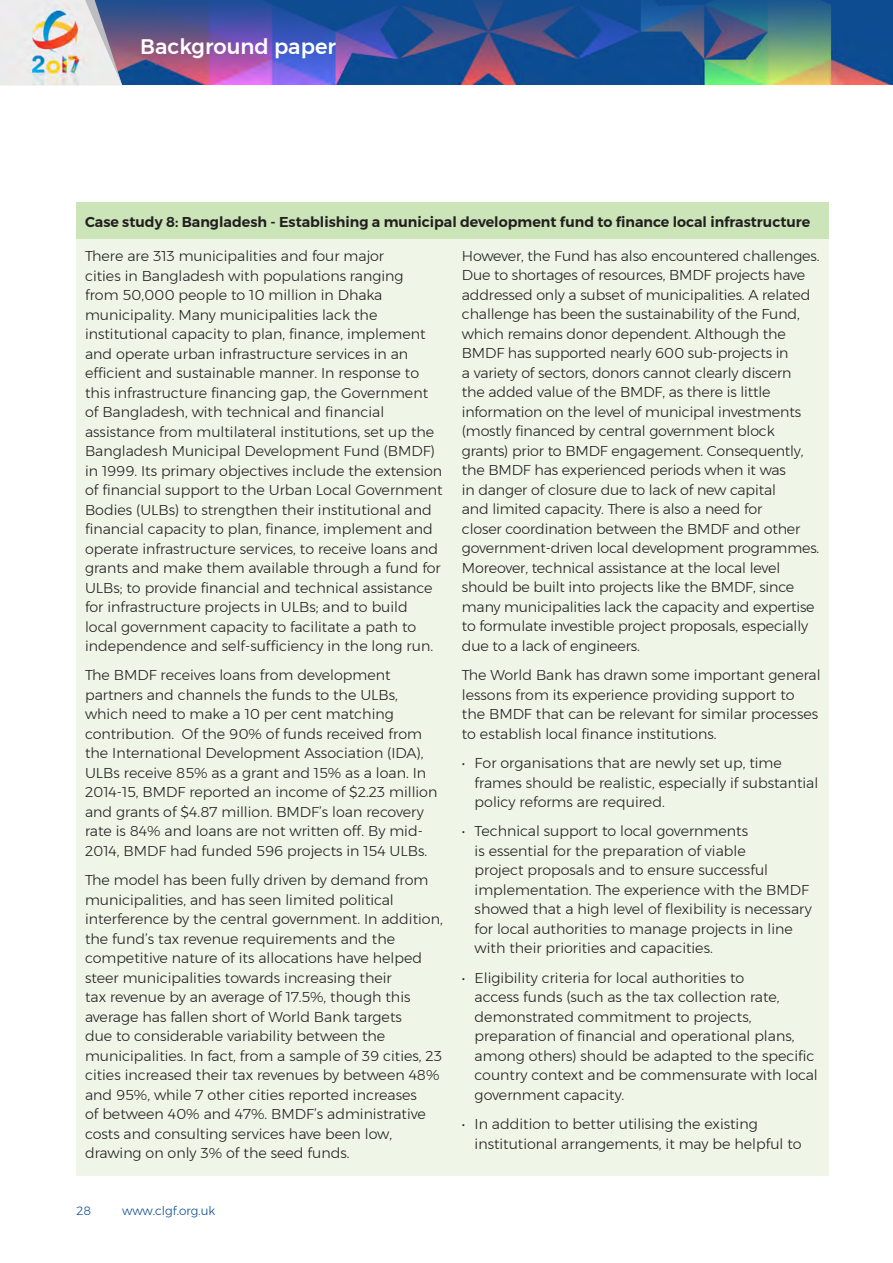
<style>
.page{position:relative;width:893px;height:1263px;background:#fff}
.page>*{position:absolute;margin:0;border:0;box-sizing:border-box;transform-origin:0 0}
.t1{font:500 21px "Montserrat";color:#fff}
.Main_text{font:300 14.25px/19.5px "Montserrat";color:#231f20}
.Indented_text{font:300 14.25px/19.5px "Montserrat";color:#231f20}
.Main_text-2{font:600 14.25px "Montserrat";color:#231f20}
.t2{font:300 12px "Montserrat";color:#0f4c92}
</style>
<div class="page">
<img style="left:122px;top:0;width:771px;height:85px">
<img style="left:0;top:0;width:122px;height:85px">
<div style="left:77px;top:239px;width:752px;height:937px;background:#eff6e8"></div>
<div style="left:77px;top:202px;width:752px;height:37px;background:#cbe4b8"></div>
<h1 class="t1" style="left:140px;top:30px;width:197px">Background paper</h1>
<p class="Main_text-2" style="left:85px;top:211px;width:727px">Case study 8: Bangladesh - Establishing a municipal development fund to finance local infrastructure</p>
<p class="Main_text" style="left:85px;top:246px;width:359px">There are 313 municipalities and four major<br>cities in Bangladesh with populations ranging<br>from 50,000 people to 10 million in Dhaka municipality. Many municipalities lack the institutional capacity to plan, finance, implement and operate urban infrastructure services in an efficient and sustainable manner. In response to this infrastructure financing gap, the Government of Bangladesh, with technical and financial assistance from multilateral institutions, set up the Bangladesh Municipal Development Fund (BMDF) in 1999. Its primary objectives include the extension of financial support to the Urban Local Government Bodies (ULBs) to strengthen their institutional and financial capacity to plan, finance, implement and operate infrastructure services, to receive loans and grants and make them available through a fund for ULBs; to provide financial and technical assistance for infrastructure projects in ULBs; and to build local government capacity to facilitate a path to independence and self-sufficiency in the long run.</p>
<p class="Main_text" style="left:85px;top:665px;width:354px">The BMDF receives loans from development partners and channels the funds to the ULBs, which need to make a 10 per cent matching contribution. Of the 90% of funds received from the International Development Association (IDA), ULBs receive 85% as a grant and 15% as a loan. In 2014-15, BMDF reported an income of $2.23 million and grants of $4.87 million. BMDF’s loan recovery rate is 84% and loans are not written off. By mid-2014, BMDF had funded 596 projects in 154 ULBs.</p>
<p class="Main_text" style="left:85px;top:870px;width:359px">The model has been fully driven by demand from municipalities, and has seen limited political interference by the central government. In addition, the fund’s tax revenue requirements and the competitive nature of its allocations have helped steer municipalities towards increasing their<br>tax revenue by an average of 17.5%, though this average has fallen short of World Bank targets<br>due to considerable variability between the municipalities. In fact, from a sample of 39 cities, 23 cities increased their tax revenues by between 48% and 95%, while 7 other cities reported increases<br>of between 40% and 47%. BMDF’s administrative costs and consulting services have been low, drawing on only 3% of the seed funds.</p>
<p class="t2" style="left:77px;top:1202px;width:16px">28</p>
<p class="t2" style="left:122px;top:1202px;width:95px">www.clgf.org.uk</p>
<p class="Main_text" style="left:462px;top:246px;width:359px">However, the Fund has also encountered challenges.<br>Due to shortages of resources, BMDF projects have addressed only a subset of municipalities. A related challenge has been the sustainability of the Fund, which remains donor dependent. Although the BMDF has supported nearly 600 sub-projects in<br>a variety of sectors, donors cannot clearly discern<br>the added value of the BMDF, as there is little information on the level of municipal investments (mostly financed by central government block grants) prior to BMDF engagement. Consequently, the BMDF has experienced periods when it was<br>in danger of closure due to lack of new capital<br>and limited capacity. There is also a need for<br>closer coordination between the BMDF and other government-driven local development programmes.<br>Moreover, technical assistance at the local level should be built into projects like the BMDF, since many municipalities lack the capacity and expertise to formulate investible project proposals, especially due to a lack of engineers.</p>
<p class="Main_text" style="left:462px;top:665px;width:360px">The World Bank has drawn some important general lessons from its experience providing support to the BMDF that can be relevant for similar processes to establish local finance institutions.</p>
<p class="Indented_text" style="left:475px;top:753px;width:345px;text-indent:-13px">• For organisations that are newly set up, time frames should be realistic, especially if substantial policy reforms are required.</p>
<p class="Indented_text" style="left:475px;top:821px;width:339px;text-indent:-13px">• Technical support to local governments<br>is essential for the preparation of viable<br>project proposals and to ensure successful implementation. The experience with the BMDF showed that a high level of flexibility is necessary for local authorities to manage projects in line with their priorities and capacities.</p>
<p class="Indented_text" style="left:475px;top:968px;width:345px;text-indent:-13px">• Eligibility criteria for local authorities to<br>access funds (such as the tax collection rate, demonstrated commitment to projects, preparation of financial and operational plans, among others) should be adapted to the specific country context and be commensurate with local government capacity.</p>
<p class="Indented_text" style="left:475px;top:1114px;width:328px;text-indent:-13px">• In addition to better utilising the existing institutional arrangements, it may be helpful to</p>
</div>
